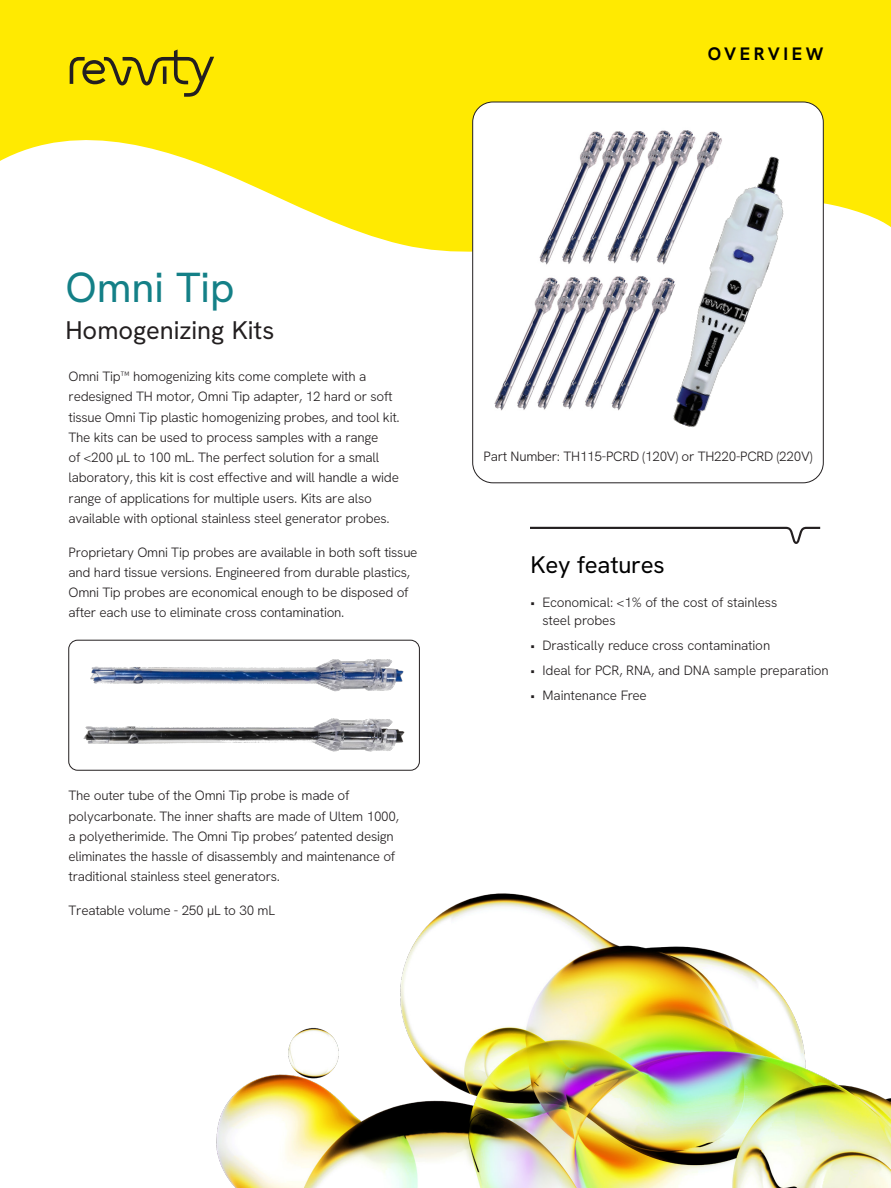
<style>
.page{position:relative;width:891px;height:1188px;background:#fff}
.page>*{position:absolute;margin:0;border:0;box-sizing:border-box;transform-origin:0 0}
.Intro_Head{font:42px "Hanken Grotesk";color:#148087}
.Intro_Head-2{font:25.5px "Hanken Grotesk";color:#231f20}
.Body{font:24px "Hanken Grotesk";letter-spacing:-.01em;color:#000}
.t1{font:18px "Hanken Grotesk";letter-spacing:.2em;color:#000}
.Author_Contributor_Name{font:300 13.5px/20.2px "Hanken Grotesk";letter-spacing:-.02em;color:#231f20}
</style>
<div class="page">
<svg style="left:0;top:0;width:891px;height:252px;fill:#ffea01"></svg>
<svg style="left:70px;top:50px;width:144px;height:47px;background:#d1bf07"></svg>
<img style="left:216px;top:893px;width:675px;height:295px">
<div style="left:473px;top:102px;width:350px;height:381px;background:#fff;border-radius:20px"></div>
<div style="left:472px;top:102px;width:352px;height:381px;border:1px solid #231f20;border-radius:20px"></div>
<svg style="left:531px;top:527px;width:289px;height:17px"></svg>
<img style="left:494px;top:130px;width:228px;height:281px">
<img style="left:648px;top:144px;width:136px;height:284px">
<img style="left:69px;top:640px;width:350px;height:130px">
<div style="left:69px;top:640px;width:351px;height:130px;border:1px solid #231f20;border-radius:9px"></div>
<h3 class="t1" style="left:708px;top:43px;width:117px">OVERVIEW</h3>
<p class="Intro_Head" style="left:65px;top:260px;width:171px">Omni Tip</p>
<p class="Intro_Head-2" style="left:65px;top:314px;width:211px">Homogenizing Kits</p>
<p class="Author_Contributor_Name" style="left:69px;top:366px;width:333px">Omni Tip™ homogenizing kits come complete with a redesigned TH motor, Omni Tip adapter, 12 hard or soft tissue Omni Tip plastic homogenizing probes, and tool kit.<br>The kits can be used to process samples with a range<br>of &lt;200 μL to 100 mL. The perfect solution for a small laboratory, this kit is cost effective and will handle a wide range of applications for multiple users. Kits are also available with optional stainless steel generator probes.</p>
<p class="Author_Contributor_Name" style="left:69px;top:542px;width:351px">Proprietary Omni Tip probes are available in both soft tissue and hard tissue versions. Engineered from durable plastics, Omni Tip probes are economical enough to be disposed of after each use to eliminate cross contamination.</p>
<p class="Author_Contributor_Name" style="left:69px;top:785px;width:332px">The outer tube of the Omni Tip probe is made of polycarbonate. The inner shafts are made of Ultem 1000, a polyetherimide. The Omni Tip probes’ patented design eliminates the hassle of disassembly and maintenance of traditional stainless steel generators.</p>
<p class="Author_Contributor_Name" style="left:69px;top:900px;width:208px">Treatable volume - 250 μL to 30 mL</p>
<p class="Author_Contributor_Name" style="left:484px;top:446px;width:330px">Part Number: TH115-PCRD (120V) or TH220-PCRD (220V)</p>
<p class="Body" style="left:531px;top:549px;width:136px">Key features</p>
<p class="Author_Contributor_Name" style="left:543px;top:594px;width:236px;line-height:18px;text-indent:-12px">• Economical: &lt;1% of the cost of stainless steel probes</p>
<p class="Author_Contributor_Name" style="left:531px;top:635px;width:241px">• Drastically reduce cross contamination</p>
<p class="Author_Contributor_Name" style="left:531px;top:660px;width:300px">• Ideal for PCR, RNA, and DNA sample preparation</p>
<p class="Author_Contributor_Name" style="left:531px;top:685px;width:118px">• Maintenance Free</p>
</div>
